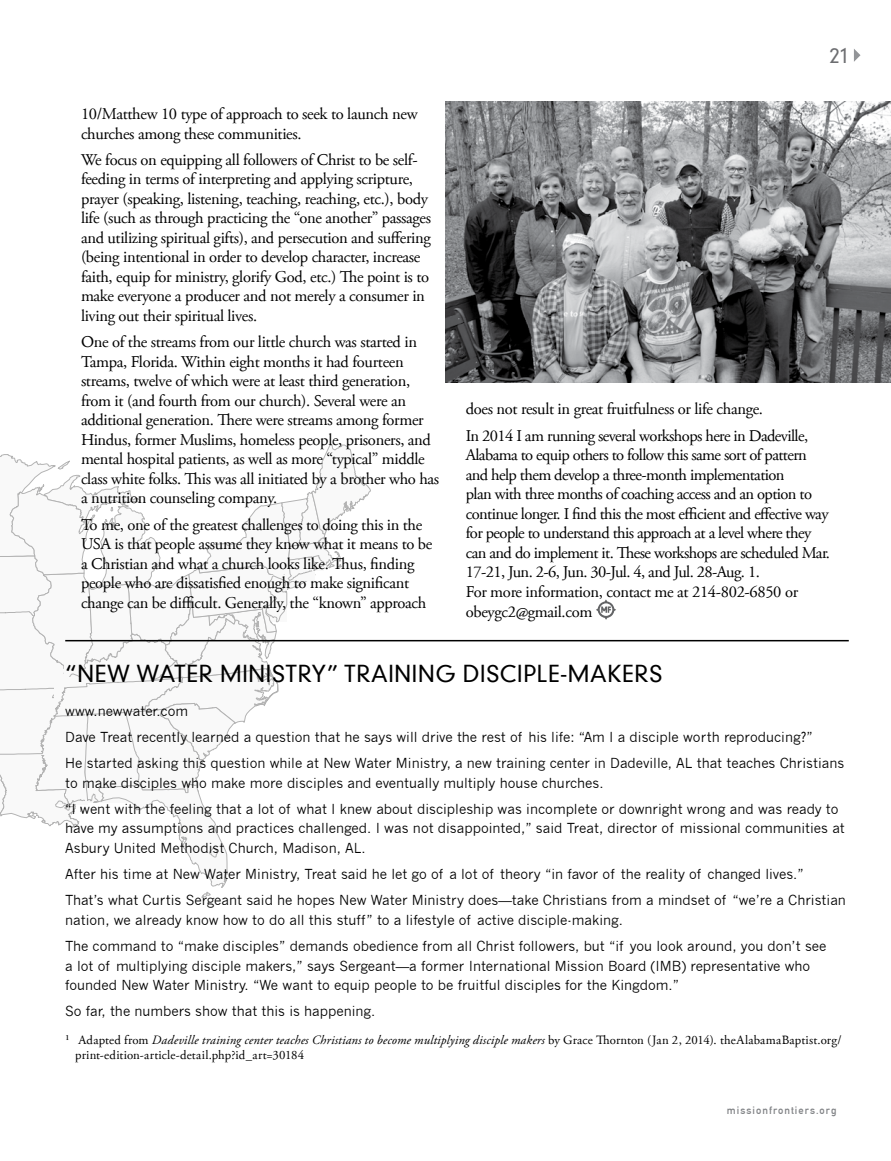
<style>
.page{position:relative;width:891px;height:1161px;background:#fff}
.page>*{position:absolute;margin:0;border:0;box-sizing:border-box;transform-origin:0 0}
.t1{font:300 22.5px "DIN Neuzeit Grotesk Std";letter-spacing:.03em;color:#000}
.t2{font:300 20.25px "DIN Neuzeit Grotesk Std";color:#6d6e71}
.t3{font:16.5px/19.5px "Adobe Garamond Pro";letter-spacing:-.02em;color:#000}
.t4{font:13.5px/26.2px "News Gothic";color:#000}
.t5{font:12.75px/14.2px "Adobe Garamond Pro";letter-spacing:.015em;color:#000}
.t6{font:10.5px "DIN Mittelschrift Std";letter-spacing:.1em;color:#808285}
.s1{font-style:italic}
</style>
<div class="page">
<svg style="left:854px;top:49px;width:7px;height:13px"></svg>
<svg style="left:0;top:444px;width:372px;height:454px"></svg>
<svg style="left:596px;top:599px;width:20px;height:21px"></svg>
<hr style="left:65px;top:640px;width:784px;height:1px;background:#000">
<img style="left:446px;top:101px;width:445px;height:282px">
<p class="t3" style="left:81px;top:105px;width:338px">10/Matthew 10 type of approach to seek to launch new churches among these communities.</p>
<p class="t3" style="left:81px;top:151px;width:352px">We focus on equipping all followers of Christ to be self&shy;feeding in terms of interpreting and applying scripture, prayer (speaking, listening, teaching, reaching, etc.), body life (such as through practicing the “one another” passages and utilizing spiritual gifts), and persecution and suffering (being intentional in order to develop character, increase faith, equip for ministry, glorify God, etc.) The point is to make everyone a producer and not merely a consumer in living out their spiritual lives.</p>
<p class="t3" style="left:81px;top:333px;width:360px">One of the streams from our little church was started in Tampa, Florida. Within eight months it had fourteen streams, twelve of which were at least third generation, from it (and fourth from our church). Several were an additional generation. There were streams among former Hindus, former Muslims, homeless people, prisoners, and mental hospital patients, as well as more “typical” middle class white folks. This was all initiated by a brother who has a nutrition counseling company.</p>
<p class="t3" style="left:81px;top:515px;width:353px">To me, one of the greatest challenges to doing this in the USA is that people assume they know what it means to be a Christian and what a church looks like. Thus, finding people who are dissatisfied enough to make significant change can be difficult. Generally, the “known” approach</p>
<p class="t2" style="left:830px;top:44px;width:20px">21</p>
<p class="t3" style="left:466px;top:397px;width:344px;line-height:26.2px">does not result in great fruitfulness or life change.<br>In 2014 I am running several workshops here in Dadeville,</p>
<p class="t3" style="left:466px;top:446px;width:366px">Alabama to equip others to follow this same sort of pattern and help them develop a three-month implementation<br>plan with three months of coaching access and an option to continue longer. I find this the most efficient and effective way for people to understand this approach at a level where they can and do implement it. These workshops are scheduled Mar.<br>17-21, Jun. 2-6, Jun. 30-Jul. 4, and Jul. 28-Aug. 1.<br>For more information, contact me at 214-802-6850 or obeygc2@gmail.com</p>
<h1 class="t1" style="left:65px;top:660px;width:599px">“NEW WATER MINISTRY” TRAINING DISCIPLE-MAKERS</h1>
<p class="t4" style="left:65px;top:698px;width:781px">www.newwater.com<br>Dave Treat recently learned a question that he says will drive the rest of his life: “Am I a disciple worth reproducing?”<br>He started asking this question while at New Water Ministry, a new training center in Dadeville, AL that teaches Christians</p>
<p class="t4" style="left:65px;top:770px;width:775px">to make disciples who make more disciples and eventually multiply house churches.<br>“I went with the feeling that a lot of what I knew about discipleship was incomplete or downright wrong and was ready to</p>
<p class="t4" style="left:65px;top:819px;width:781px;line-height:19.5px">have my assumptions and practices challenged. I was not disappointed,” said Treat, director of missional communities at<br>Asbury United Methodist Church, Madison, AL.</p>
<p class="t4" style="left:65px;top:861px;width:782px">After his time at New Water Ministry, Treat said he let go of a lot of theory “in favor of the reality of changed lives.”<br>That’s what Curtis Sergeant said he hopes New Water Ministry does—take Christians from a mindset of “we’re a Christian</p>
<p class="t4" style="left:65px;top:907px;width:763px">nation, we already know how to do all this stuff” to a lifestyle of active disciple-making.<br>The command to “make disciples” demands obedience from all Christ followers, but “if you look around, you don’t see</p>
<p class="t4" style="left:65px;top:956px;width:746px;line-height:19.5px">a lot of multiplying disciple makers,” says Sergeant—a former International Mission Board (IMB) representative who founded New Water Ministry. “We want to equip people to be fruitful disciples for the Kingdom.”</p>
<p class="t4" style="left:65px;top:998px;width:312px">So far, the numbers show that this is happening.</p>
<p class="t5" style="left:75px;top:1034px;width:768px;text-indent:-10px">1 Adapted from <span class="s1">Dadeville training center teaches Christians to become multiplying disciple makers</span> by Grace Thornton (Jan 2, 2014). theAlabamaBaptist.org/ print-edition-article-detail.php?id_art=30184</p>
<p class="t6" style="left:727px;top:1104px;width:111px">missionfrontiers.org</p>
</div>
